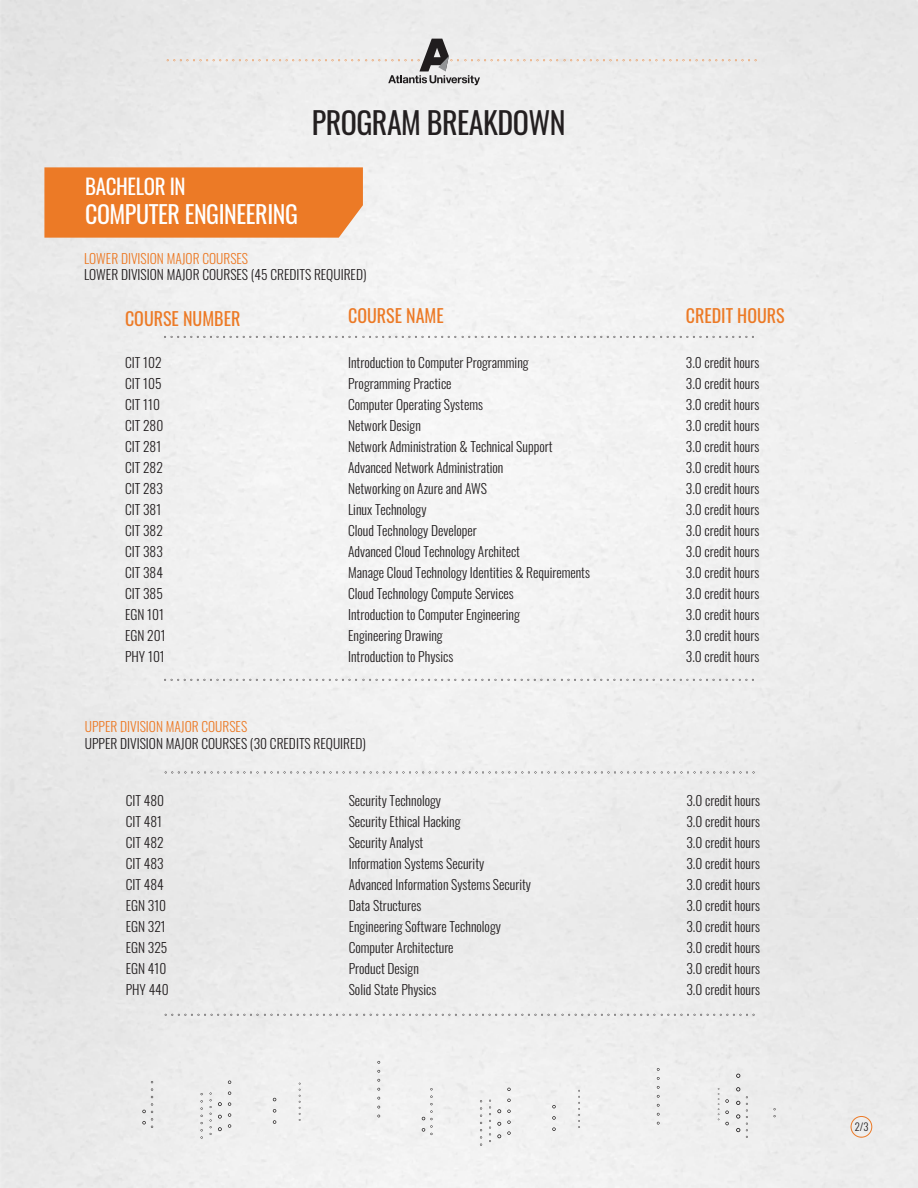
<style>
.page{position:relative;width:918px;height:1188px;background:#eee}
.page>*{position:absolute;margin:0;border:0;box-sizing:border-box;transform-origin:0 0}
.t1{font:30px "Oswald";letter-spacing:-.015em;color:#231f20}
.t2{font:24px "Oswald";letter-spacing:-.015em;color:#fff}
.t3{font:21px "Oswald";letter-spacing:-.015em;color:#fff}
.t4{font:18px "Oswald";color:#ec7a26}
.t5{font:300 13.5px/21px "Oswald";color:#231f20}
.t6{font:300 13.5px "Oswald";color:#ec7a26}
.t7{font:300 10.5px "Oswald";color:#231f20}
</style>
<div class="page">
<svg style="left:564px;top:59px;width:93px;height:2px"></svg>
<svg style="left:663px;top:59px;width:94px;height:2px"></svg>
<svg style="left:167px;top:39px;width:391px;height:46px;background:#e2e1e0"></svg>
<svg style="left:725px;top:1122px;width:4px;height:3px"></svg>
<svg style="left:725px;top:1111px;width:4px;height:3px"></svg>
<svg style="left:725px;top:1099px;width:4px;height:4px"></svg>
<svg style="left:746px;top:1096px;width:2px;height:42px"></svg>
<svg style="left:718px;top:1088px;width:1px;height:32px"></svg>
<svg style="left:736px;top:1128px;width:4px;height:4px"></svg>
<svg style="left:736px;top:1114px;width:4px;height:5px"></svg>
<svg style="left:736px;top:1101px;width:4px;height:4px"></svg>
<svg style="left:736px;top:1087px;width:4px;height:4px"></svg>
<svg style="left:736px;top:1074px;width:4px;height:4px"></svg>
<svg style="left:578px;top:1090px;width:2px;height:38px"></svg>
<svg style="left:552px;top:1127px;width:4px;height:4px"></svg>
<svg style="left:552px;top:1116px;width:4px;height:4px"></svg>
<svg style="left:552px;top:1105px;width:4px;height:3px"></svg>
<svg style="left:774px;top:1108px;width:2px;height:9px"></svg>
<svg style="left:422px;top:1096px;width:11px;height:39px"></svg>
<svg style="left:489px;top:1100px;width:2px;height:42px"></svg>
<svg style="left:497px;top:1134px;width:4px;height:4px"></svg>
<svg style="left:497px;top:1122px;width:4px;height:4px"></svg>
<svg style="left:497px;top:1109px;width:4px;height:4px"></svg>
<svg style="left:480px;top:1100px;width:2px;height:46px"></svg>
<svg style="left:507px;top:1131px;width:4px;height:4px"></svg>
<svg style="left:507px;top:1120px;width:4px;height:4px"></svg>
<svg style="left:507px;top:1110px;width:4px;height:3px"></svg>
<svg style="left:507px;top:1099px;width:4px;height:3px"></svg>
<svg style="left:507px;top:1088px;width:4px;height:3px"></svg>
<svg style="left:299px;top:1083px;width:2px;height:38px"></svg>
<svg style="left:273px;top:1120px;width:3px;height:4px"></svg>
<svg style="left:273px;top:1109px;width:3px;height:4px"></svg>
<svg style="left:142px;top:1081px;width:11px;height:47px"></svg>
<svg style="left:210px;top:1093px;width:2px;height:42px"></svg>
<svg style="left:218px;top:1127px;width:4px;height:4px"></svg>
<svg style="left:218px;top:1115px;width:4px;height:4px"></svg>
<svg style="left:218px;top:1102px;width:4px;height:4px"></svg>
<svg style="left:201px;top:1093px;width:2px;height:46px"></svg>
<svg style="left:228px;top:1124px;width:3px;height:4px"></svg>
<svg style="left:228px;top:1113px;width:3px;height:4px"></svg>
<svg style="left:228px;top:1102px;width:3px;height:4px"></svg>
<svg style="left:228px;top:1091px;width:3px;height:4px"></svg>
<div style="left:851px;top:1116px;width:21px;height:22px;border:1px solid #ec7a26;border-radius:50%"></div>
<div style="left:44px;top:167px;width:319px;height:71px;background:#ec7a26"></div>
<svg style="left:164px;top:336px;width:292px;height:2px"></svg>
<svg style="left:462px;top:336px;width:292px;height:2px"></svg>
<svg style="left:164px;top:679px;width:292px;height:2px"></svg>
<svg style="left:462px;top:679px;width:292px;height:2px"></svg>
<svg style="left:165px;top:771px;width:391px;height:2px"></svg>
<svg style="left:562px;top:771px;width:93px;height:2px"></svg>
<svg style="left:661px;top:771px;width:94px;height:2px"></svg>
<svg style="left:165px;top:1014px;width:391px;height:2px"></svg>
<svg style="left:562px;top:1014px;width:93px;height:2px"></svg>
<svg style="left:661px;top:1014px;width:94px;height:2px"></svg>
<h1 class="t1" style="left:312px;top:96px;width:255px">PROGRAM BREAKDOWN</h1>
<h3 class="t3" style="left:85px;top:168px;width:102px">BACHELOR IN</h3>
<h2 class="t2" style="left:85px;top:193px;width:214px">COMPUTER ENGINEERING</h2>
<p class="t6" style="left:84px;top:246px;width:166px">LOWER DIVISION MAJOR COURSES</p>
<p class="t5" style="left:84px;top:263px;width:284px">LOWER DIVISION MAJOR COURSES (45 CREDITS REQUIRED)</p>
<h3 class="t4" style="left:125px;top:302px;width:117px">COURSE NUMBER</h3>
<p class="t5" style="left:125px;top:350px;width:42px">CIT 102<br>CIT 105<br>CIT 110<br>CIT 280<br>CIT 281<br>CIT 282<br>CIT 283<br>CIT 381<br>CIT 382<br>CIT 383<br>CIT 384<br>CIT 385<br>EGN 101<br>EGN 201<br>PHY 101</p>
<h3 class="t4" style="left:348px;top:299px;width:97px">COURSE NAME</h3>
<p class="t5" style="left:348px;top:350px;width:243px">Introduction to Computer Programming<br>Programming Practice<br>Computer Operating Systems<br>Network Design<br>Network Administration &amp; Technical Support<br>Advanced Network Administration<br>Networking on Azure and AWS<br>Linux Technology<br>Cloud Technology Developer<br>Advanced Cloud Technology Architect<br>Manage Cloud Technology Identities &amp; Requirements<br>Cloud Technology Compute Services<br>Introduction to Computer Engineering<br>Engineering Drawing<br>Introduction to Physics</p>
<p class="t6" style="left:85px;top:715px;width:164px">UPPER DIVISION MAJOR COURSES</p>
<p class="t5" style="left:85px;top:731px;width:283px">UPPER DIVISION MAJOR COURSES (30 CREDITS REQUIRED)</p>
<h3 class="t4" style="left:686px;top:299px;width:100px">CREDIT HOURS</h3>
<p class="t5" style="left:686px;top:350px;width:75px;text-align:justify">3.0 credit hours 3.0 credit hours 3.0 credit hours 3.0 credit hours 3.0 credit hours 3.0 credit hours 3.0 credit hours 3.0 credit hours 3.0 credit hours 3.0 credit hours 3.0 credit hours 3.0 credit hours 3.0 credit hours 3.0 credit hours 3.0 credit hours</p>
<p class="t5" style="left:126px;top:789px;width:45px">CIT 480<br>CIT 481<br>CIT 482<br>CIT 483<br>CIT 484<br>EGN 310<br>EGN 321<br>EGN 325<br>EGN 410<br>PHY 440</p>
<p class="t5" style="left:349px;top:789px;width:184px">Security Technology<br>Security Ethical Hacking<br>Security Analyst<br>Information Systems Security<br>Advanced Information Systems Security<br>Data Structures<br>Engineering Software Technology<br>Computer Architecture<br>Product Design<br>Solid State Physics</p>
<p class="t5" style="left:686px;top:789px;width:75px;text-align:justify">3.0 credit hours 3.0 credit hours 3.0 credit hours 3.0 credit hours 3.0 credit hours 3.0 credit hours 3.0 credit hours 3.0 credit hours 3.0 credit hours 3.0 credit hours</p>
<p class="t7" style="left:855px;top:1118px;width:15px">2/3</p>
</div>
